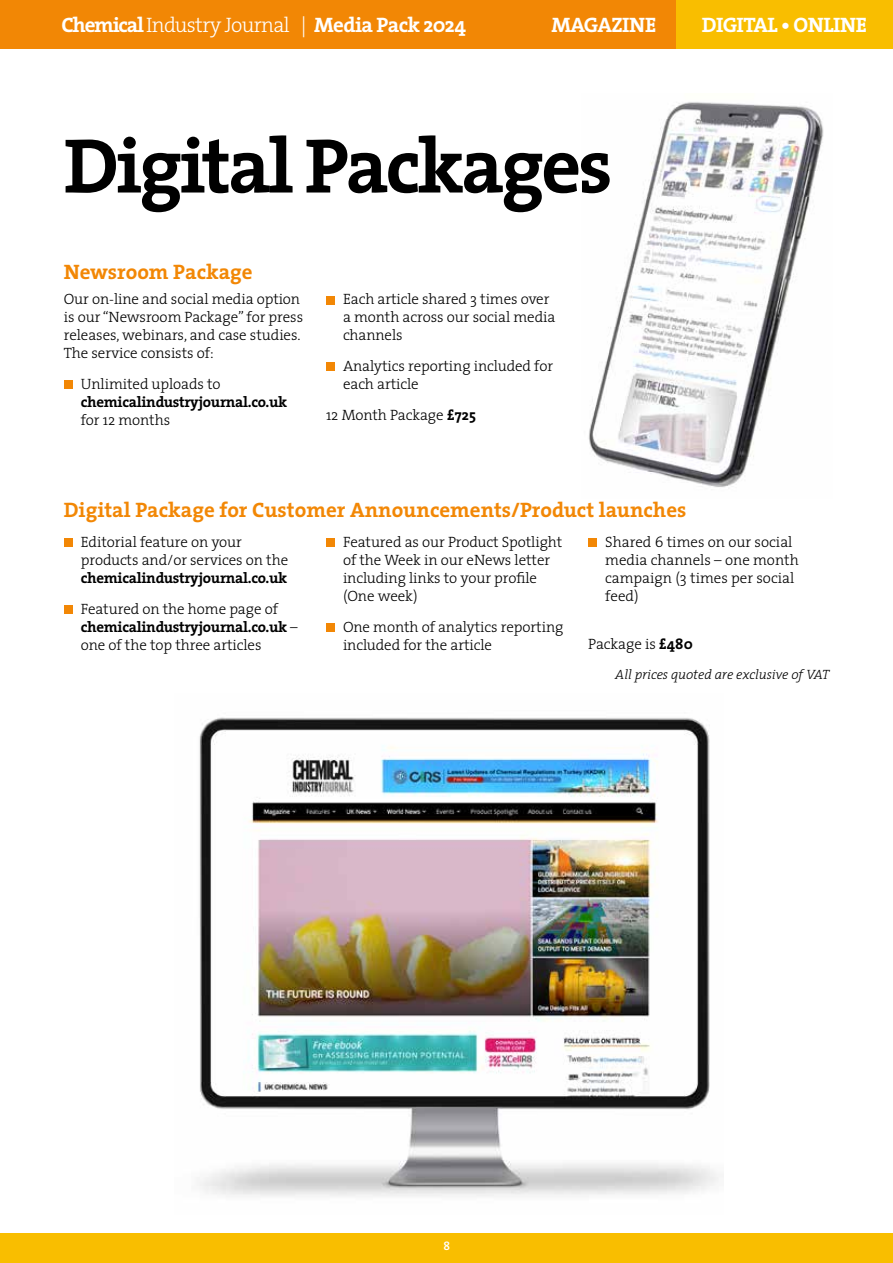
<style>
.page{position:relative;width:893px;height:1263px;background:#fff}
.page>*{position:absolute;margin:0;border:0;box-sizing:border-box;transform-origin:0 0}
.t1{font:700 78px "The Serif";letter-spacing:-.04em;color:#000}
.t2{font:700 21px "The Serif";color:#f28705}
.t3{font:700 21px "The Serif";letter-spacing:-.03em;color:#fff}
.t4{font:300 15px/18px "The Serif";letter-spacing:-.005em;color:#000}
.t5{font:700 15px "The Serif";letter-spacing:-.02em;color:#000}
.t6{font:italic 300 13.5px "The Serif";letter-spacing:-.005em;color:#000}
.t7{font:600 12px "The Serif";color:#fff}
.s1{font-weight:300}
.s2{font-weight:700}
</style>
<div class="page">
<div style="left:0;top:1233px;width:893px;height:30px;background:#f9be00"></div>
<img style="left:199px;top:717px;width:520px;height:479px">
<img style="left:588px;top:102px;width:236px;height:385px">
<div style="left:0;top:0;width:893px;height:49px;background:#f28705"></div>
<div style="left:676px;top:0;width:217px;height:49px;background:#f9be00"></div>
<div style="left:64px;top:538px;width:8px;height:9px;background:#f28705"></div>
<div style="left:64px;top:605px;width:8px;height:8px;background:#f28705"></div>
<div style="left:326px;top:538px;width:8px;height:9px;background:#f28705"></div>
<div style="left:326px;top:623px;width:8px;height:8px;background:#f28705"></div>
<div style="left:588px;top:538px;width:9px;height:9px;background:#f28705"></div>
<div style="left:64px;top:381px;width:8px;height:8px;background:#f28705"></div>
<div style="left:326px;top:296px;width:8px;height:8px;background:#f28705"></div>
<div style="left:326px;top:363px;width:8px;height:8px;background:#f28705"></div>
<h2 class="t3" style="left:62px;top:8px;width:406px">Chemical <span class="s1">Industry Journal |</span> Media Pack 2024</h2>
<h2 class="t3" style="left:551px;top:8px;width:106px">MAGAZINE</h2>
<h2 class="t3" style="left:702px;top:8px;width:167px">DIGITAL • ONLINE</h2>
<h1 class="t1" style="left:64px;top:101px;width:550px">Digital Packages</h1>
<h2 class="t2" style="left:64px;top:254px;width:190px">Newsroom Package</h2>
<p class="t4" style="left:64px;top:290px;width:241px">Our on-line and social media option is our “Newsroom Package” for press releases, webinars, and case studies.<br>The service consists of:</p>
<p class="t4" style="left:81px;top:375px;width:141px">Unlimited uploads to</p>
<p class="t5" style="left:81px;top:390px;width:208px">chemicalindustryjournal.co.uk</p>
<p class="t4" style="left:81px;top:411px;width:91px">for 12 months</p>
<p class="t4" style="left:343px;top:290px;width:214px">Each article shared 3 times over a month across our social media channels</p>
<p class="t4" style="left:343px;top:357px;width:212px">Analytics reporting included for each article</p>
<p class="t4" style="left:326px;top:405px;width:151px">12 Month Package <span class="s2">£725</span></p>
<h2 class="t2" style="left:64px;top:492px;width:624px">Digital Package for Customer Announcements/Product launches</h2>
<p class="t4" style="left:81px;top:532px;width:209px">Editorial feature on your products and/or services on the</p>
<p class="t5" style="left:81px;top:565px;width:208px">chemicalindustryjournal.co.uk</p>
<p class="t4" style="left:81px;top:599px;width:218px">Featured on the home page of <span class="s2">chemicalindustryjournal.co.uk</span> – one of the top three articles</p>
<p class="t4" style="left:343px;top:532px;width:221px">Featured as our Product Spotlight of the Week in our eNews letter including links to your profile (One week)</p>
<p class="t4" style="left:343px;top:617px;width:222px">One month of analytics reporting included for the article</p>
<p class="t4" style="left:605px;top:532px;width:195px">Shared 6 times on our social media channels – one month campaign (3 times per social feed)</p>
<p class="t4" style="left:588px;top:634px;width:106px">Package is <span class="s2">£480</span></p>
<p class="t6" style="left:615px;top:663px;width:215px">All prices quoted are exclusive of VAT</p>
<p class="t7" style="left:444px;top:1236px;width:8px">8</p>
</div>
